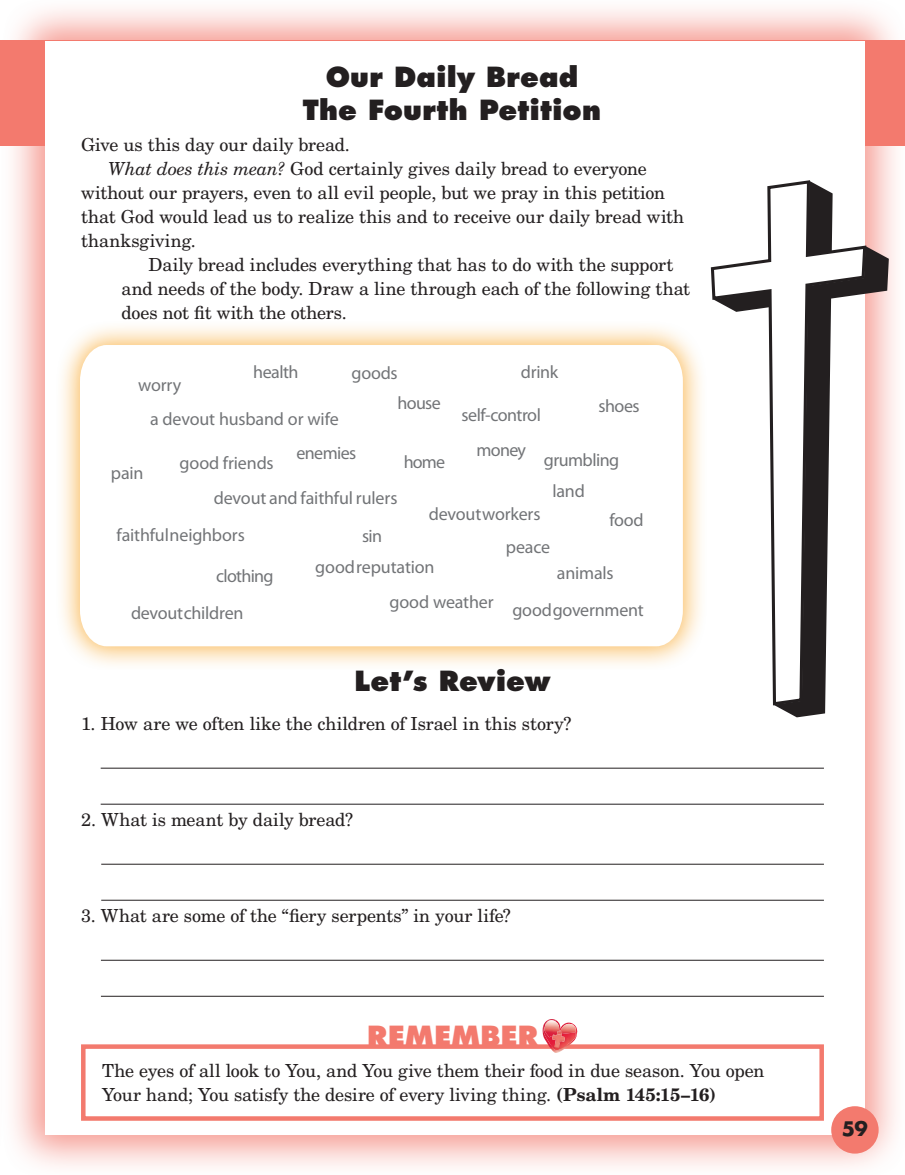
<style>
.page{position:relative;width:905px;height:1175px;background:#fff}
.page>*{position:absolute;margin:0;border:0;box-sizing:border-box;transform-origin:0 0}
.t1{font:800 27px/33px "Futura Std";letter-spacing:.005em;color:#231f20;text-align:center}
.t2{font:800 27px "Futura Std";letter-spacing:.005em;color:#f37a6e}
.t3{font:700 19.5px "Futura Std";color:#231f20}
.t4{font:18px/24px "New Century Schlbk LT Std";letter-spacing:-.005em;color:#231f20}
.t5{font:18px "Myriad Pro";letter-spacing:-.01em;color:#727477}
.t6{font:18px/29.8px "Myriad Pro";letter-spacing:-.03em;color:#727477}
.t7{font:18px "Myriad Pro";letter-spacing:-.04em;color:#727477}
.t8{font:18px "Myriad Pro";letter-spacing:-.035em;color:#727477}
.s1{font-style:italic}
.s2{font-weight:700}
</style>
<div class="page">
<div style="left:0;top:0;width:905px;height:1175px;background:#f37a6e;opacity:.75"></div>
<div style="left:45px;top:41px;width:819px;height:1093px;background:#fff"></div>
<div style="left:831px;top:1106px;width:47px;height:47px;background:#f37a6e;border-radius:50%"></div>
<hr style="left:0;top:872px;width:1px;height:303px;background:#fefdfd">
<svg style="left:778px;top:246px;width:110px;height:471px;background:#e3beba"></svg>
<svg style="left:710px;top:179px;width:157px;height:528px"></svg>
<div style="left:52px;top:317px;width:654px;height:353px;background:#f9a628;opacity:.75"></div>
<svg style="left:80px;top:345px;width:603px;height:301px"></svg>
<div style="left:81px;top:1044px;width:743px;height:76px;border:4px solid #f37a6e"></div>
<hr style="left:101px;top:767px;width:723px;height:1px;background:#231f20">
<hr style="left:101px;top:803px;width:723px;height:1px;background:#231f20">
<hr style="left:101px;top:863px;width:723px;height:1px;background:#231f20">
<hr style="left:101px;top:899px;width:723px;height:1px;background:#231f20">
<hr style="left:101px;top:959px;width:723px;height:1px;background:#231f20">
<hr style="left:101px;top:995px;width:723px;height:1px;background:#231f20">
<img style="left:542px;top:1027px;width:21px;height:26px">
<img style="left:543px;top:1047px;width:32px;height:3px">
<svg style="left:543px;top:1019px;width:34px;height:28px"></svg>
<h1 class="t1" style="left:303px;top:61px;width:300px">Our Daily Bread<br>The Fourth Petition</h1>
<p class="t4" style="left:81px;top:133px;width:270px">Give us this day our daily bread.</p>
<p class="t4" style="left:108px;top:157px;width:540px"><span class="s1">What does this mean?</span> God certainly gives daily bread to everyone</p>
<p class="t4" style="left:81px;top:181px;width:585px">without our prayers, even to all evil people, but we pray in this petition</p>
<p class="t4" style="left:81px;top:205px;width:604px">that God would lead us to realize this and to receive our daily bread with</p>
<p class="t4" style="left:81px;top:229px;width:116px">thanksgiving.</p>
<p class="t4" style="left:149px;top:253px;width:526px">Daily bread includes everything that has to do with the support</p>
<p class="t4" style="left:122px;top:277px;width:570px">and needs of the body. Draw a line through each of the following that</p>
<p class="t4" style="left:122px;top:301px;width:227px">does not fit with the others.</p>
<p class="t5" style="left:253px;top:361px;width:47px">health</p>
<p class="t6" style="left:397px;top:358px;width:45px;text-indent:-46px">goods house</p>
<p class="t8" style="left:296px;top:442px;width:61px">enemies</p>
<p class="t5" style="left:138px;top:373px;width:45px">worry</p>
<p class="t5" style="left:150px;top:408px;width:190px">a devout husband or wife</p>
<p class="t5" style="left:403px;top:451px;width:43px">home</p>
<p class="t5" style="left:179px;top:451px;width:96px">good friends</p>
<p class="t5" style="left:111px;top:461px;width:34px">pain</p>
<p class="t5" style="left:214px;top:487px;width:185px">devout and faithful rulers</p>
<p class="t5" style="left:521px;top:361px;width:39px">drink</p>
<p class="t5" style="left:461px;top:404px;width:81px">self-control</p>
<p class="t5" style="left:598px;top:395px;width:43px">shoes</p>
<p class="t5" style="left:476px;top:439px;width:51px">money</p>
<p class="t6" style="left:544px;top:445px;width:77px">grumbling</p>
<p class="t5" style="left:552px;top:480px;width:34px">land</p>
<p class="t5" style="left:117px;top:524px;width:130px">faithful neighbors</p>
<p class="t7" style="left:216px;top:564px;width:59px">clothing</p>
<p class="t5" style="left:131px;top:602px;width:114px">devout children</p>
<p class="t5" style="left:362px;top:524px;width:21px">sin</p>
<p class="t5" style="left:429px;top:502px;width:113px">devout workers</p>
<p class="t5" style="left:609px;top:509px;width:36px">food</p>
<p class="t5" style="left:506px;top:536px;width:46px">peace</p>
<p class="t5" style="left:389px;top:599px;width:256px">good weather good government</p>
<p class="t5" style="left:315px;top:555px;width:121px">good reputation</p>
<p class="t5" style="left:557px;top:561px;width:58px">animals</p>
<h1 class="t1" style="left:354px;top:664px;width:197px">Let’s Review</h1>
<p class="t4" style="left:81px;top:712px;width:492px">1. How are we often like the children of Israel in this story?</p>
<p class="t4" style="left:81px;top:808px;width:273px">2. What is meant by daily bread?</p>
<p class="t4" style="left:81px;top:904px;width:431px">3. What are some of the “fiery serpents” in your life?</p>
<h1 class="t2" style="left:367px;top:1018px;width:173px">REMEMBER</h1>
<p class="t4" style="left:102px;top:1058px;width:664px">The eyes of all look to You, and You give them their food in due season. You open<br>Your hand; You satisfy the desire of every living thing. <span class="s2">(Psalm 145:15–16)</span></p>
<p class="t3" style="left:842px;top:1116px;width:27px">59</p>
</div>
